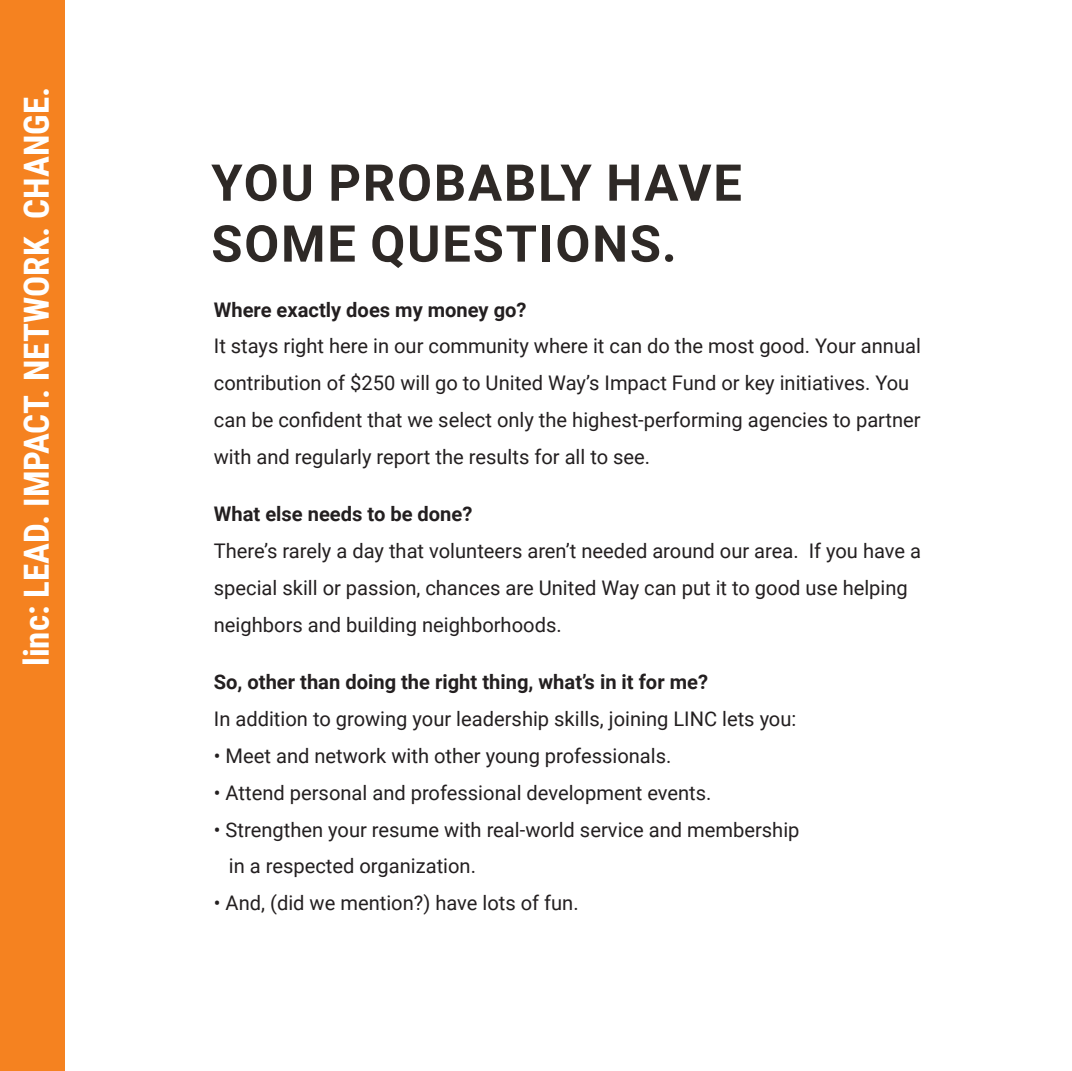
<style>
.page{position:relative;width:1072px;height:1071px;background:#fff}
.page>*{position:absolute;margin:0;border:0;box-sizing:border-box;transform-origin:0 0}
.t1{font:700 50.75px/60.9px "Roboto";letter-spacing:.035em;color:#2e2926}
.t2{font:700 35px "Roboto Condensed";color:#fff}
.t3{font:20.12px/36.8px "Roboto";color:#231f20}
.t4{font:700 20.12px "Roboto";color:#231f20}
</style>
<div class="page">
<div style="left:0;top:0;width:65px;height:1071px;background:#f58220"></div>
<h2 class="t2" style="left:12px;top:666px;width:581px;rotate:-90deg">linc: LEAD. IMPACT. NETWORK. CHANGE.</h2>
<h1 class="t1" style="left:211px;top:150px;width:532px">YOU PROBABLY HAVE<br>SOME QUESTIONS.</h1>
<p class="t4" style="left:214px;top:295px;width:314px">Where exactly does my money go?</p>
<p class="t3" style="left:214px;top:327px;width:709px">It stays right here in our community where it can do the most good. Your annual contribution of $250 will go to United Way’s Impact Fund or key initiatives. You can be confident that we select only the highest-performing agencies to partner with and regularly report the results for all to see.</p>
<p class="t4" style="left:214px;top:500px;width:260px">What else needs to be done?</p>
<p class="t3" style="left:214px;top:532px;width:709px">There’s rarely a day that volunteers aren’t needed around our area. If you have a special skill or passion, chances are United Way can put it to good use helping neighbors and building neighborhoods.</p>
<p class="t4" style="left:214px;top:668px;width:496px">So, other than doing the right thing, what’s in it for me?</p>
<p class="t3" style="left:214px;top:700px;width:584px">In addition to growing your leadership skills, joining LINC lets you:</p>
<p class="t3" style="left:214px;top:736px;width:459px">• Meet and network with other young professionals.</p>
<p class="t3" style="left:214px;top:773px;width:499px">• Attend personal and professional development events.</p>
<p class="t3" style="left:229px;top:810px;width:572px;text-indent:-15px">• Strengthen your resume with real-world service and membership in a respected organization.</p>
<p class="t3" style="left:214px;top:883px;width:366px">• And, (did we mention?) have lots of fun.</p>
</div>
